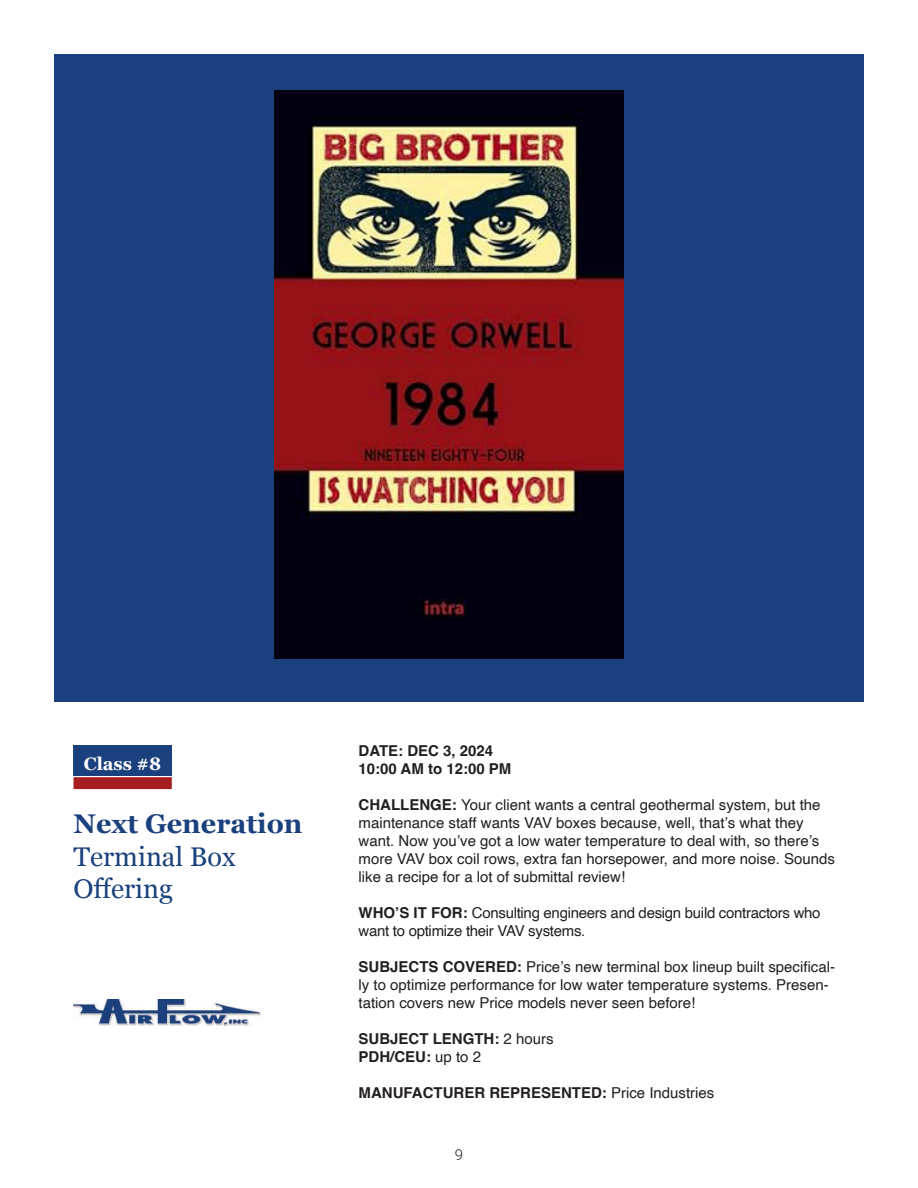
<style>
.page{position:relative;width:918px;height:1188px;background:#fff}
.page>*{position:absolute;margin:0;border:0;box-sizing:border-box;transform-origin:0 0}
.t1{font:27px/32.4px "Georgia";color:#1a417d}
.t2{font:700 27px "Georgia";color:#1a417d}
.t3{font:700 18px "Georgia";color:#fff}
.t4{font:15px/18px "Helvetica";color:#231f20}
.t5{font:700 15px/18px "Helvetica";color:#231f20}
.t6{font:15px/18px "Helvetica";letter-spacing:-.02em;color:#231f20}
.t7{font:300 15px "Roboto";color:#231f20}
.s1{font-weight:700}
.s2{font-weight:400}
</style>
<div class="page">
<div style="left:54px;top:54px;width:810px;height:648px;background:#1a417d"></div>
<img style="left:274px;top:90px;width:350px;height:569px">
<div style="left:74px;top:745px;width:98px;height:30px;background:#1a417d"></div>
<div style="left:74px;top:777px;width:98px;height:12px;background:#a71e21;border:2px solid #a71e21"></div>
<img style="left:74px;top:999px;width:186px;height:27px">
<p class="t3" style="left:84px;top:750px;width:79px">Class #8</p>
<h1 class="t2" style="left:74px;top:804px;width:231px">Next Generation</h1>
<h1 class="t1" style="left:74px;top:839px;width:164px">Terminal Box<br>Offering</h1>
<p class="t5" style="left:359px;top:744px;width:154px">DATE: DEC 3, 2024<br>10:00 AM to 12:00 PM</p>
<p class="t4" style="left:359px;top:796px;width:478px"><span class="s1">CHALLENGE:</span> Your client wants a central geothermal system, but the maintenance staff wants VAV boxes because, well, that’s what they want. Now you’ve got a low water temperature to deal with, so there’s more VAV box coil rows, extra fan horsepower, and more noise. Sounds like a recipe for a lot of submittal review!</p>
<p class="t6" style="left:359px;top:904px;width:464px"><span class="s1">WHO’S IT FOR:</span> Consulting engineers and design build contractors who want to optimize their VAV systems.</p>
<p class="t4" style="left:359px;top:958px;width:478px"><span class="s1">SUBJECTS COVERED:</span> Price’s new terminal box lineup built specifical&shy;ly to optimize performance for low water temperature systems. Presen&shy;tation covers new Price models never seen before!</p>
<p class="t5" style="left:359px;top:1032px;width:197px">SUBJECT LENGTH: <span class="s2">2 hours<br></span>PDH/CEU: <span class="s2">up to 2</span></p>
<p class="t5" style="left:359px;top:1086px;width:357px">MANUFACTURER REPRESENTED: <span class="s2">Price Industries</span></p>
<p class="t7" style="left:455px;top:1144px;width:10px">9</p>
</div>
